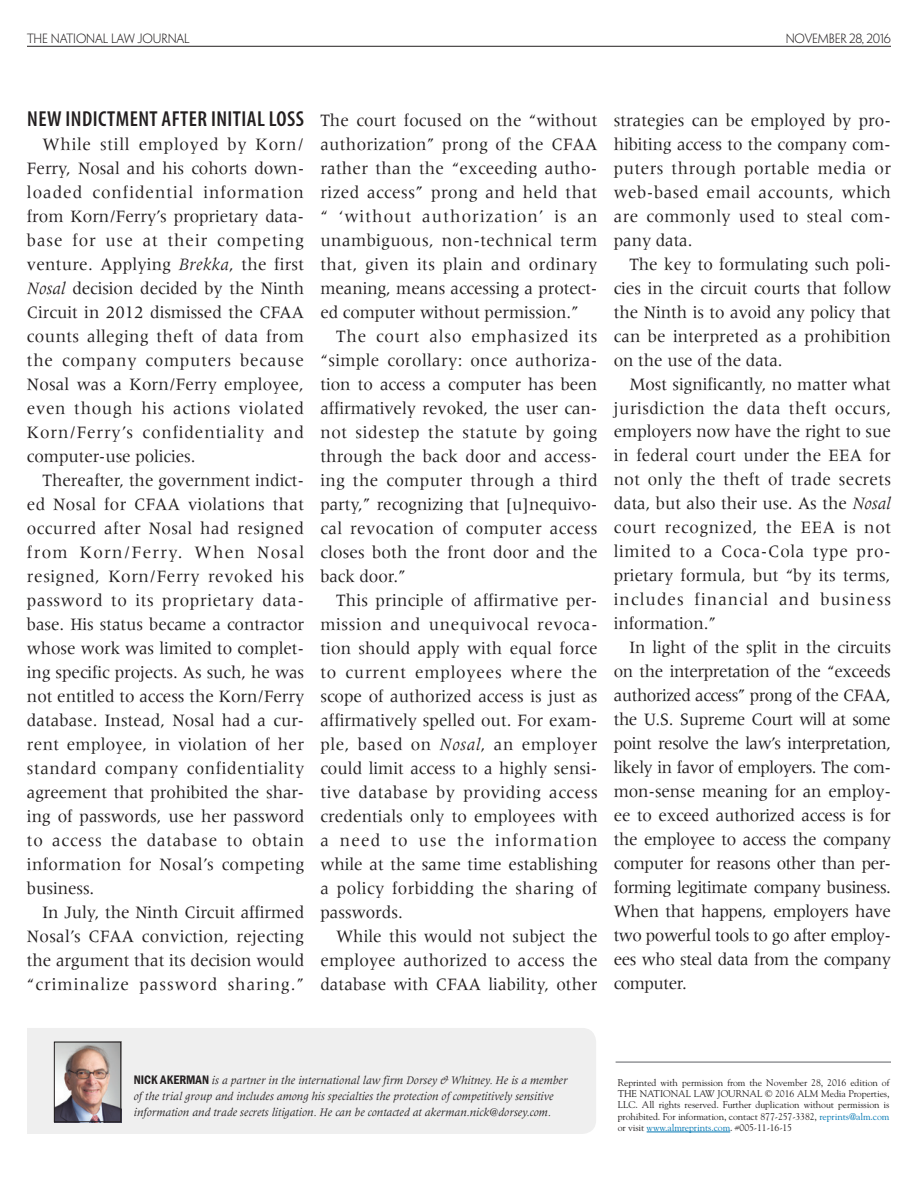
<style>
.page{position:relative;width:918px;height:1188px;background:#fff}
.page>*{position:absolute;margin:0;border:0;box-sizing:border-box;transform-origin:0 0}
.t1{font:600 condensed 21.75px "Myriad Pro";letter-spacing:.02em;color:#231f20}
.t2{font:18px/24px "Meridien LT Std";letter-spacing:.005em;color:#231f20;text-align:justify;scale:.95 1}
.t3{font:italic 12px/16px "Meridien LT Std";color:#231f20}
.t4{font:300 12px "Penumbra Flare Std";letter-spacing:-.01em;color:#231f20}
.t5{font:9.75px/11.2px "Goudy Std";letter-spacing:-.01em;color:#231f20;text-align:justify}
.s1{font-style:italic}
.s2{font-family:"ITC Franklin Gothic Std Dm Cd";font-style:normal;font-size:12.75px}
.s3{color:#0077b3}
</style>
<div class="page">
<hr style="left:27px;top:46px;width:864px;height:1px;background:#231f20">
<hr style="left:647px;top:1132px;width:83px;height:1px;background:#0077b3">
<hr style="left:616px;top:1061px;width:275px;height:2px;background:#939598">
<div style="left:27px;top:1028px;width:569px;height:106px;background:#efefef"></div>
<img style="left:56px;top:1044px;width:63px;height:76px">
<div style="left:54px;top:1042px;width:67px;height:80px;border:1px solid #231f20"></div>
<p class="t4" style="left:27px;top:31px;width:164px">THE NATIONAL LAW JOURNAL</p>
<p class="t4" style="left:786px;top:31px;width:107px">NOVEMBER 28, 2016</p>
<p class="t1" style="left:27px;top:107px;width:278px">NEW INDICTMENT AFTER INITIAL LOSS</p>
<p class="t2" style="left:27px;top:132px;width:293px;text-indent:16px">While still employed by Korn/ Ferry, Nosal and his cohorts down&shy;loaded confidential information from Korn/Ferry’s proprietary data&shy;base for use at their competing venture. Applying <span class="s1">Brekka</span>, the first <span class="s1">Nosal</span> decision decided by the Ninth Circuit in 2012 dismissed the CFAA counts alleging theft of data from the company computers because Nosal was a Korn/Ferry employee, even though his actions violated Korn/Ferry’s confidentiality and computer-use policies.</p>
<p class="t2" style="left:27px;top:468px;width:293px;text-indent:16px">Thereafter, the government indict&shy;ed Nosal for CFAA violations that occurred after Nosal had resigned from Korn/Ferry. When Nosal resigned, Korn/Ferry revoked his password to its proprietary data&shy;base. His status became a contractor whose work was limited to complet&shy;ing specific projects. As such, he was not entitled to access the Korn/Ferry database. Instead, Nosal had a cur&shy;rent employee, in violation of her standard company confidentiality agreement that prohibited the shar&shy;ing of passwords, use her password to access the database to obtain information for Nosal’s competing business.</p>
<p class="t2" style="left:27px;top:900px;width:293px;text-indent:16px">In July, the Ninth Circuit affirmed Nosal’s CFAA conviction, rejecting the argument that its decision would “criminalize password sharing.”</p>
<p class="t2" style="left:320px;top:108px;width:293px">The court focused on the “without authorization” prong of the CFAA rather than the “exceeding autho&shy;rized access” prong and held that “ ‘without authorization’ is an unambiguous, non-technical term that, given its plain and ordinary meaning, means accessing a protect&shy;ed computer without permission.”</p>
<p class="t2" style="left:320px;top:324px;width:293px;text-indent:16px">The court also emphasized its “simple corollary: once authoriza&shy;tion to access a computer has been affirmatively revoked, the user can&shy;not sidestep the statute by going through the back door and access&shy;ing the computer through a third party,” recognizing that [u]nequivo&shy;cal revocation of computer access closes both the front door and the back door.”</p>
<p class="t2" style="left:320px;top:588px;width:294px;text-indent:16px">This principle of affirmative per&shy;mission and unequivocal revoca&shy;tion should apply with equal force to current employees where the scope of authorized access is just as affirmatively spelled out. For exam&shy;ple, based on <span class="s1">Nosal</span>, an employer could limit access to a highly sensi&shy;tive database by providing access credentials only to employees with a need to use the information while at the same time establishing a policy forbidding the sharing of passwords.</p>
<p class="t2" style="left:320px;top:924px;width:293px;text-indent:16px">While this would not subject the employee authorized to access the database with CFAA liability, other</p>
<p class="t2" style="left:614px;top:108px;width:293px">strategies can be employed by pro&shy;hibiting access to the company com&shy;puters through portable media or web-based email accounts, which are commonly used to steal com&shy;pany data.</p>
<p class="t2" style="left:614px;top:252px;width:293px;text-indent:16px">The key to formulating such poli&shy;cies in the circuit courts that follow the Ninth is to avoid any policy that can be interpreted as a prohibition on the use of the data.</p>
<p class="t2" style="left:614px;top:372px;width:293px;text-indent:16px">Most significantly, no matter what jurisdiction the data theft occurs, employers now have the right to sue in federal court under the EEA for not only the theft of trade secrets data, but also their use. As the <span class="s1">Nosal </span>court recognized, the EEA is not limited to a Coca-Cola type pro&shy;prietary formula, but “by its terms, includes financial and business information.”</p>
<p class="t2" style="left:614px;top:636px;width:293px;text-indent:16px">In light of the split in the circuits on the interpretation of the “exceeds authorized access” prong of the CFAA, the U.S. Supreme Court will at some point resolve the law’s interpretation, likely in favor of employers. The com&shy;mon-sense meaning for an employ&shy;ee to exceed authorized access is for the employee to access the company computer for reasons other than per&shy;forming legitimate company business.<br>When that happens, employers have two powerful tools to go after employ&shy;ees who steal data from the company computer.</p>
<p class="t3" style="left:134px;top:1073px;width:435px"><span class="s2">NICK AKERMAN</span> is a partner in the international law firm Dorsey &amp; Whitney. He is a member of the trial group and includes among his specialties the protection of competitively sensitive information and trade secrets litigation. He can be contacted at akerman.nick@dorsey.com.</p>
<p class="t5" style="left:618px;top:1077px;width:273px">Reprinted with permission from the November 28, 2016 edition of THE NATIONAL LAW JOURNAL © 2016 ALM Media Properties, LLC. All rights reserved. Further duplication without permission is prohibited. For information, contact 877-257-3382, <span class="s3">reprints@alm.com </span>or visit <span class="s3">www.almreprints.com</span>. #005-11-16-15</p>
</div>
